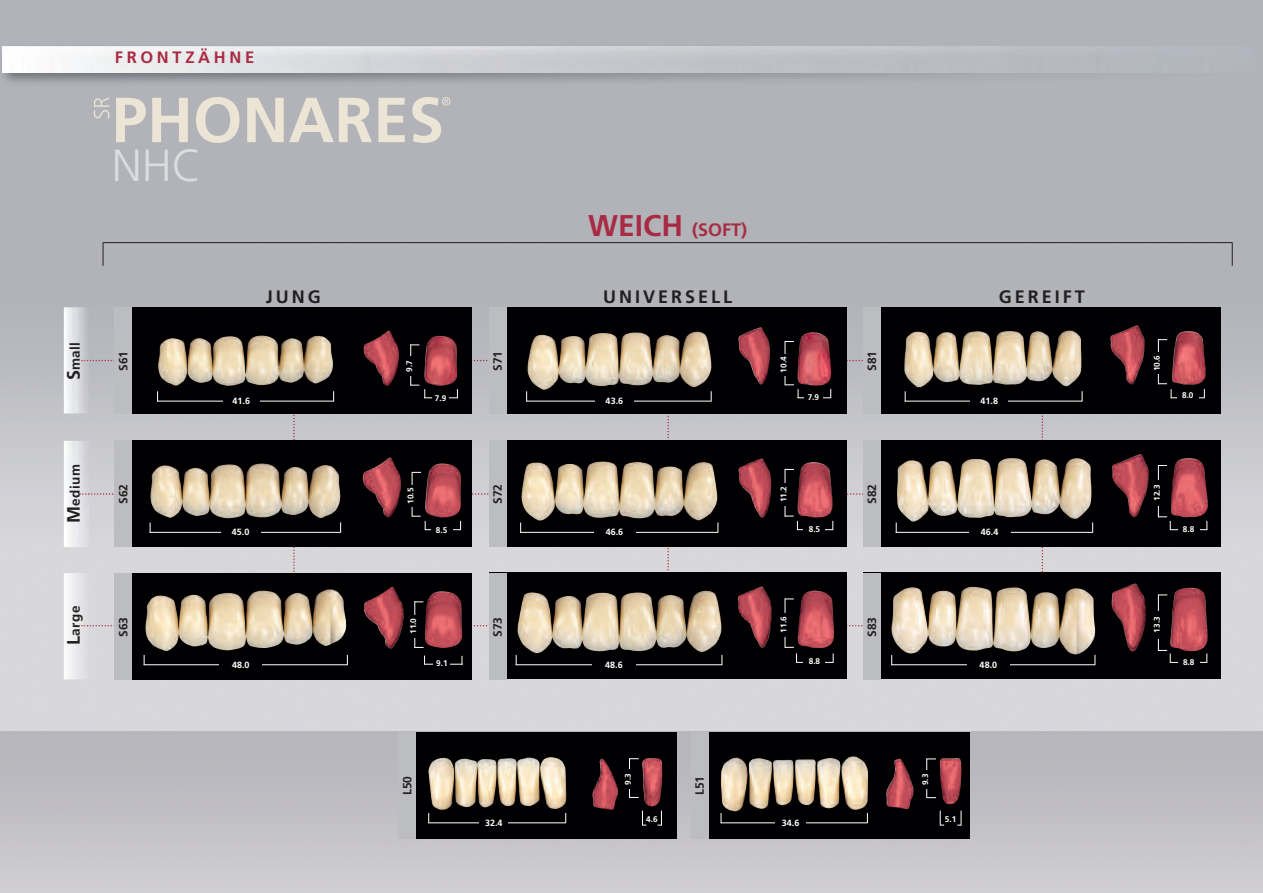
<style>
.page{position:relative;width:1263px;height:893px;background:#fff}
.page>*{position:absolute;margin:0;border:0;box-sizing:border-box;transform-origin:0 0}
.t1{font:300 45px "Frutiger";color:#dcdddf}
.t2{font:700 18px "Frutiger";letter-spacing:.165em;color:#231f20}
.t3{font:700 18px "Frutiger";color:#a92b43}
.t4{font:700 16.5px "Frutiger";letter-spacing:.22em;color:#a92b43}
.t5{font:700 13.5px "Frutiger";letter-spacing:.03em;color:#231f20}
.t6{font:700 12px "Frutiger";color:#231f20}
.t7{font:700 9px "Frutiger";color:#fff}
.t8{font:700 8.25px "Frutiger";color:#fff}
.s1{font-size:18px}
.s2{font-size:30px}
</style>
<div class="page">
<img style="left:0;top:0;width:1263px;height:893px">
<img style="left:0;top:39px;width:1263px;height:53px">
<img style="left:2px;top:47px;width:1257px;height:25px">
<svg style="left:1262px;top:47px;width:1px;height:25px"></svg>
<div style="left:398px;top:732px;width:279px;height:106px;background:#000003"></div>
<img style="left:428px;top:757px;width:138px;height:53px">
<div style="left:691px;top:732px;width:279px;height:106px;background:#000003"></div>
<img style="left:721px;top:756px;width:147px;height:55px">
<img style="left:64px;top:573px;width:25px;height:106px">
<div style="left:863px;top:440px;width:357px;height:107px;background:#000003"></div>
<div style="left:115px;top:573px;width:357px;height:106px;background:#000003"></div>
<div style="left:863px;top:573px;width:357px;height:106px;background:#000003"></div>
<div style="left:489px;top:573px;width:357px;height:106px;background:#000003"></div>
<div style="left:115px;top:307px;width:357px;height:107px;background:#000003"></div>
<div style="left:863px;top:307px;width:357px;height:107px;background:#000003"></div>
<div style="left:489px;top:307px;width:357px;height:107px;background:#000003"></div>
<div style="left:115px;top:307px;width:17px;height:107px;background:#bcbdc0"></div>
<div style="left:115px;top:573px;width:17px;height:106px;background:#bcbdc0"></div>
<div style="left:489px;top:307px;width:17px;height:107px;background:#bcbdc0"></div>
<div style="left:489px;top:573px;width:17px;height:106px;background:#bcbdc0"></div>
<div style="left:863px;top:307px;width:17px;height:107px;background:#bcbdc0"></div>
<div style="left:863px;top:573px;width:17px;height:106px;background:#bcbdc0"></div>
<div style="left:398px;top:732px;width:18px;height:106px;background:#bcbdc0"></div>
<div style="left:691px;top:732px;width:17px;height:106px;background:#bcbdc0"></div>
<hr style="left:428px;top:822px;width:138px;height:1px;background:#fff">
<div style="left:480px;top:819px;width:28px;height:9px;background:#000003"></div>
<hr style="left:721px;top:822px;width:146px;height:1px;background:#fff">
<div style="left:775px;top:819px;width:31px;height:9px;background:#000003"></div>
<hr style="left:1171px;top:397px;width:34px;height:1px;background:#fff">
<hr style="left:1170px;top:529px;width:37px;height:1px;background:#fff">
<img style="left:750px;top:327px;width:14px;height:4px">
<img style="left:1190px;top:331px;width:16px;height:54px">
<div style="left:1177px;top:392px;width:21px;height:12px;background:#000003"></div>
<img style="left:1133px;top:326px;width:8px;height:5px">
<img style="left:642px;top:758px;width:20px;height:48px">
<img style="left:600px;top:759px;width:18px;height:38px">
<hr style="left:629px;top:758px;width:1px;height:40px;background:#fff">
<div style="left:625px;top:770px;width:9px;height:19px;background:#000003"></div>
<img style="left:940px;top:758px;width:21px;height:46px">
<img style="left:886px;top:759px;width:19px;height:36px">
<hr style="left:926px;top:759px;width:1px;height:39px;background:#fff">
<div style="left:922px;top:770px;width:9px;height:19px;background:#000003"></div>
<img style="left:1190px;top:458px;width:18px;height:59px">
<div style="left:1178px;top:526px;width:21px;height:12px;background:#000003"></div>
<img style="left:1190px;top:588px;width:18px;height:63px">
<hr style="left:1170px;top:662px;width:37px;height:1px;background:#fff">
<hr style="left:103px;top:242px;width:1129px;height:1px;background:#231f20">
<svg style="left:103px;top:242px;width:1px;height:24px"></svg>
<svg style="left:1232px;top:242px;width:1px;height:24px"></svg>
<img style="left:64px;top:307px;width:25px;height:106px">
<img style="left:64px;top:441px;width:16px;height:106px">
<svg style="left:80px;top:331px;width:1110px;height:334px"></svg>
<svg style="left:116px;top:98px;width:30px;height:44px"></svg>
<svg style="left:152px;top:98px;width:36px;height:44px;background:#d2cfc9"></svg>
<svg style="left:196px;top:97px;width:43px;height:46px;background:#cecbc6"></svg>
<svg style="left:247px;top:97px;width:125px;height:45px;background:#cecbc7"></svg>
<svg style="left:378px;top:98px;width:27px;height:44px"></svg>
<svg style="left:412px;top:97px;width:38px;height:46px;background:#c9c7c4"></svg>
<svg style="left:94px;top:97px;width:15px;height:21px"></svg>
<div style="left:804px;top:658px;width:21px;height:12px;background:#000003"></div>
<div style="left:1178px;top:658px;width:21px;height:12px;background:#000003"></div>
<svg style="left:642px;top:810px;width:4px;height:16px"></svg>
<svg style="left:657px;top:810px;width:5px;height:16px"></svg>
<svg style="left:940px;top:810px;width:4px;height:16px"></svg>
<svg style="left:957px;top:810px;width:5px;height:16px"></svg>
<h3 class="t4" style="left:115px;top:51px;width:141px">FRONTZÄHNE</h3>
<h1 class="t1" style="left:112px;top:147px;width:92px">NHC</h1>
<h3 class="t5" style="left:70px;top:380px;width:40px;rotate:-90deg"><span class="s1">S</span>mall</h3>
<h3 class="t5" style="left:70px;top:523px;width:60px;rotate:-90deg"><span class="s1">M</span>edium</h3>
<h3 class="t5" style="left:70px;top:645px;width:41px;rotate:-90deg"><span class="s1">L</span>arge</h3>
<h3 class="t6" style="left:119px;top:371px;width:22px;rotate:-90deg">S61</h3>
<h3 class="t6" style="left:119px;top:504px;width:22px;rotate:-90deg">S62</h3>
<h3 class="t6" style="left:119px;top:637px;width:22px;rotate:-90deg">S63</h3>
<h2 class="t3" style="left:588px;top:222px;width:161px"><span class="s2">WEICH</span> (SOFT)</h2>
<h2 class="t2" style="left:266px;top:289px;width:56px">JUNG</h2>
<h2 class="t2" style="left:603px;top:289px;width:131px">UNIVERSELL</h2>
<h2 class="t2" style="left:999px;top:289px;width:88px">GEREIFT</h2>
<p class="t7" style="left:233px;top:397px;width:19px">41.6</p>
<p class="t8" style="left:406px;top:372px;width:13px;rotate:-90deg">9.7</p>
<p class="t8" style="left:435px;top:394px;width:13px">7.9</p>
<h3 class="t6" style="left:493px;top:371px;width:22px;rotate:-90deg">S71</h3>
<p class="t7" style="left:606px;top:397px;width:19px">43.6</p>
<p class="t8" style="left:780px;top:373px;width:18px;rotate:-90deg">10.4</p>
<p class="t8" style="left:808px;top:394px;width:13px">7.9</p>
<h3 class="t6" style="left:867px;top:371px;width:22px;rotate:-90deg">S81</h3>
<p class="t7" style="left:980px;top:397px;width:19px">41.8</p>
<p class="t7" style="left:232px;top:529px;width:19px">45.0</p>
<p class="t8" style="left:407px;top:504px;width:18px;rotate:-90deg">10.5</p>
<p class="t8" style="left:436px;top:527px;width:13px">8.5</p>
<h3 class="t6" style="left:493px;top:504px;width:22px;rotate:-90deg">S72</h3>
<p class="t7" style="left:606px;top:529px;width:19px">46.6</p>
<p class="t8" style="left:780px;top:502px;width:18px;rotate:-90deg">11.2</p>
<p class="t8" style="left:809px;top:525px;width:13px">8.5</p>
<h3 class="t6" style="left:867px;top:504px;width:22px;rotate:-90deg">S82</h3>
<p class="t7" style="left:981px;top:529px;width:19px">46.4</p>
<p class="t8" style="left:1154px;top:371px;width:18px;rotate:-90deg">10.6</p>
<p class="t8" style="left:1182px;top:392px;width:13px">8.0</p>
<p class="t8" style="left:1154px;top:501px;width:18px;rotate:-90deg">12.3</p>
<p class="t8" style="left:1183px;top:526px;width:13px">8.8</p>
<p class="t7" style="left:232px;top:661px;width:19px">48.0</p>
<p class="t8" style="left:410px;top:634px;width:18px;rotate:-90deg">11.0</p>
<p class="t8" style="left:436px;top:660px;width:13px">9.1</p>
<h3 class="t6" style="left:493px;top:637px;width:22px;rotate:-90deg">S73</h3>
<p class="t7" style="left:605px;top:661px;width:19px">48.6</p>
<p class="t8" style="left:780px;top:633px;width:18px;rotate:-90deg">11.6</p>
<h3 class="t6" style="left:867px;top:637px;width:22px;rotate:-90deg">S83</h3>
<p class="t8" style="left:1154px;top:632px;width:18px;rotate:-90deg">13.3</p>
<p class="t8" style="left:809px;top:658px;width:13px">8.8</p>
<p class="t8" style="left:1183px;top:658px;width:13px">8.8</p>
<p class="t7" style="left:980px;top:661px;width:19px">48.0</p>
<p class="t8" style="left:625px;top:785px;width:13px;rotate:-90deg">9.3</p>
<p class="t8" style="left:922px;top:785px;width:13px;rotate:-90deg">9.3</p>
<h3 class="t6" style="left:402px;top:795px;width:21px;rotate:-90deg">L50</h3>
<h3 class="t6" style="left:695px;top:795px;width:21px;rotate:-90deg">L51</h3>
<p class="t7" style="left:485px;top:819px;width:19px">32.4</p>
<p class="t7" style="left:782px;top:819px;width:19px">34.6</p>
<p class="t8" style="left:646px;top:816px;width:13px">4.6</p>
<p class="t8" style="left:945px;top:816px;width:13px">5.1</p>
</div>
